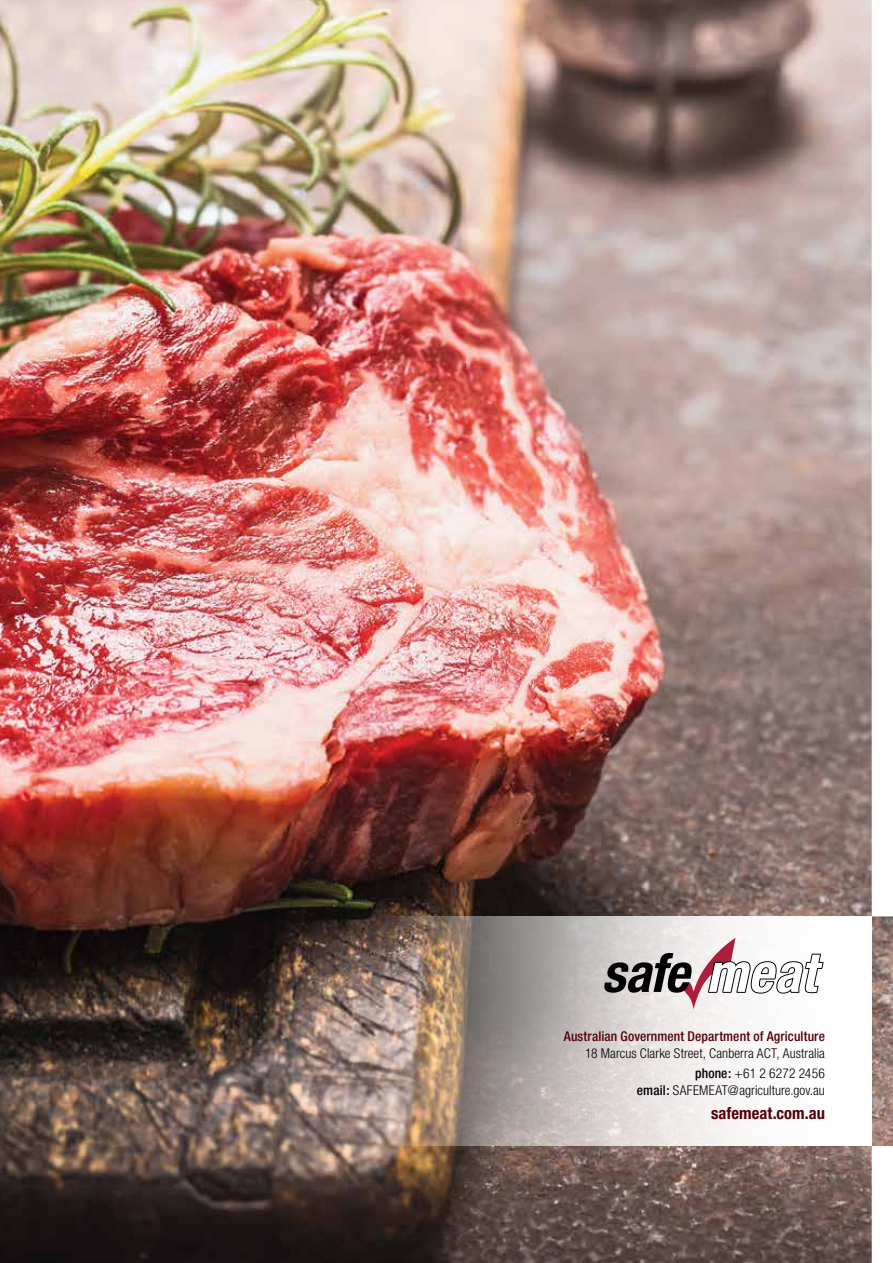
<style>
.page{position:relative;width:893px;height:1263px;background:#fff}
.page>*{position:absolute;margin:0;border:0;box-sizing:border-box;transform-origin:0 0}
.t1{font:700 condensed 16.5px "Helvetica Neue";letter-spacing:.005em;color:#52000a}
.t2{font:300 condensed 13.5px/20.7px "Helvetica Neue";letter-spacing:.005em;color:#000;text-align:right}
.t3{font:500 condensed 13.5px "Helvetica Neue";letter-spacing:.01em;color:#52000a}
.s1{font-weight:500}
</style>
<div class="page">
<img style="left:0;top:0;width:893px;height:1263px">
<img style="left:142px;top:916px;width:730px;height:230px">
<svg style="left:604px;top:938px;width:219px;height:71px"></svg>
<p class="t3" style="left:564px;top:1028px;width:263px">Australian Government Department of Agriculture</p>
<p class="t2" style="left:585px;top:1042px;width:241px">18 Marcus Clarke Street, Canberra ACT, Australia <span class="s1">phone:</span> +61 2 6272 2456</p>
<p class="t2" style="left:637px;top:1080px;width:189px"><span class="s1">email:</span> SAFEMEAT@agriculture.gov.au</p>
<p class="t1" style="left:711px;top:1103px;width:115px">safemeat.com.au</p>
</div>
